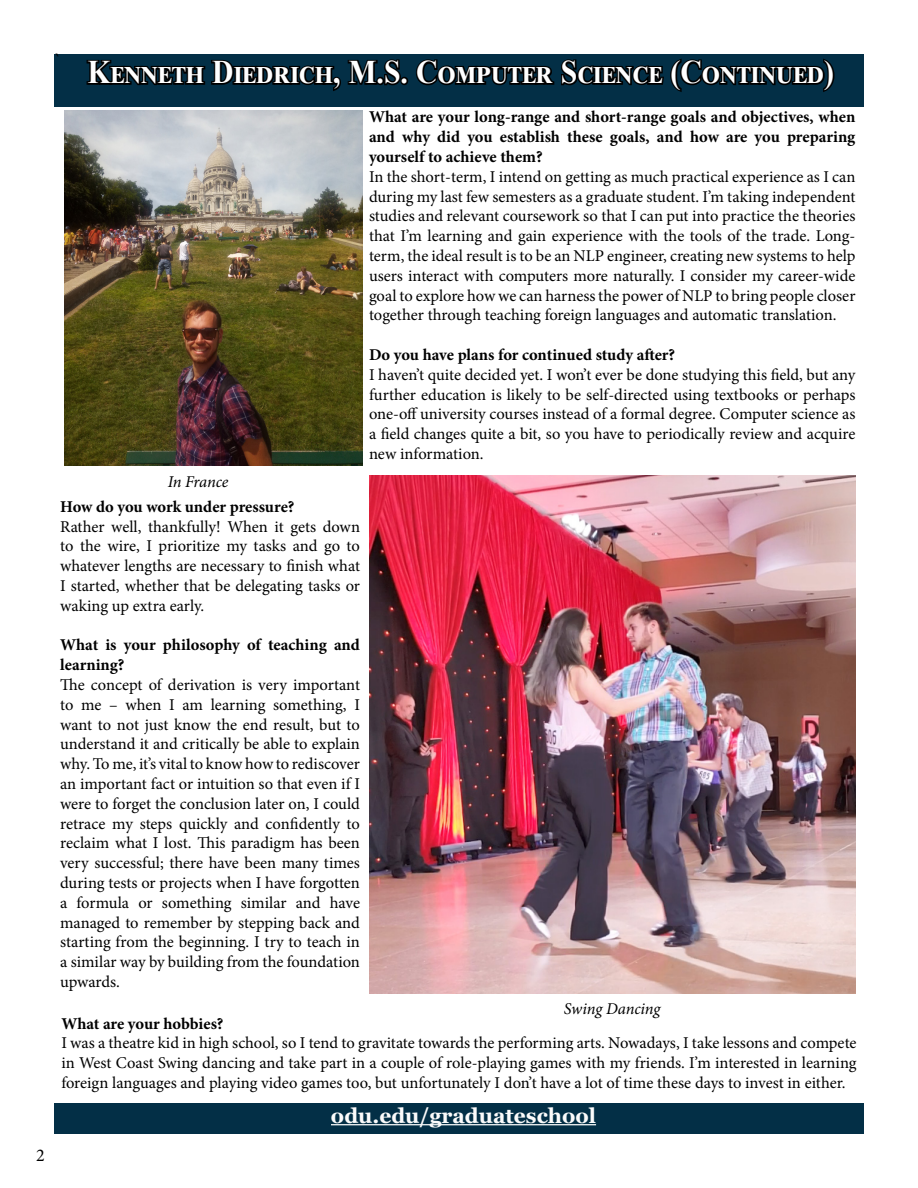
<style>
.page{position:relative;width:918px;height:1188px;background:#fff}
.page>*{position:absolute;margin:0;border:0;box-sizing:border-box;transform-origin:0 0}
.t1{font:700 33px "Times New Roman";color:#fff;scale:.9 1}
.t2{font:700 21px "Georgia";color:#fbfbfb}
.t3{font:18px "Minion Pro";color:#000}
.t4{font:18px "Times New Roman";color:#000}
.t5{font:16.5px/19.8px "Minion Pro";color:#000;text-align:justify}
.t6{font:700 16.5px/19.8px "Minion Pro";color:#000;text-align:justify}
.t7{font:italic 16.5px "Minion Pro";letter-spacing:-.015em;color:#000}
</style>
<div class="page">
<div style="left:54px;top:1103px;width:810px;height:31px;background:#032f46"></div>
<hr style="left:331px;top:1124px;width:265px;height:1px;background:#fbfbfb">
<div style="left:54px;top:54px;width:810px;height:52px;background:#032f46"></div>
<svg style="left:86px;top:58px;width:749px;height:34px"></svg>
<img style="left:64px;top:110px;width:298px;height:356px">
<img style="left:369px;top:476px;width:486px;height:518px">
<p class="t3" style="left:36px;top:1143px;width:10px">2</p>
<p class="t4" style="left:54px;top:48px;width:7px">`</p>
<h1 class="t1" style="left:87px;top:48px;width:831px">Kenneth Diedrich, M.S. Computer Science (Continued)</h1>
<p class="t6" style="left:369px;top:107px;width:488px">What are your long-range and short-range goals and objectives, when and why did you establish these goals, and how are you preparing yourself to achieve them?</p>
<p class="t5" style="left:369px;top:167px;width:488px">In the short-term, I intend on getting as much practical experience as I can during my last few semesters as a graduate student. I’m taking independent studies and relevant coursework so that I can put into practice the theories that I’m learning and gain experience with the tools of the trade. Long&shy;term, the ideal result is to be an NLP engineer, creating new systems to help users interact with computers more naturally. I consider my career-wide goal to explore how we can harness the power of NLP to bring people closer together through teaching foreign languages and automatic translation.</p>
<p class="t6" style="left:369px;top:345px;width:308px">Do you have plans for continued study after?</p>
<p class="t5" style="left:369px;top:365px;width:488px">I haven’t quite decided yet. I won’t ever be done studying this field, but any further education is likely to be self-directed using textbooks or perhaps one-off university courses instead of a formal degree. Computer science as a field changes quite a bit, so you have to periodically review and acquire new information.</p>
<p class="t7" style="left:168px;top:471px;width:62px">In France</p>
<p class="t6" style="left:60px;top:496px;width:236px">How do you work under pressure?</p>
<p class="t5" style="left:60px;top:517px;width:301px">Rather well, thankfully! When it gets down to the wire, I prioritize my tasks and go to whatever lengths are necessary to finish what I started, whether that be delegating tasks or waking up extra early.</p>
<p class="t6" style="left:60px;top:635px;width:301px">What is your philosophy of teaching and learning?</p>
<p class="t5" style="left:60px;top:675px;width:301px">The concept of derivation is very important to me – when I am learning something, I want to not just know the end result, but to understand it and critically be able to explain why. To me, it’s vital to know how to rediscover an important fact or intuition so that even if I were to forget the conclusion later on, I could retrace my steps quickly and confidently to reclaim what I lost. This paradigm has been very successful; there have been many times during tests or projects when I have forgotten a formula or something similar and have managed to remember by stepping back and starting from the beginning. I try to teach in a similar way by building from the foundation upwards.</p>
<p class="t6" style="left:61px;top:1013px;width:164px">What are your hobbies?</p>
<p class="t5" style="left:61px;top:1033px;width:797px">I was a theatre kid in high school, so I tend to gravitate towards the performing arts. Nowadays, I take lessons and compete in West Coast Swing dancing and take part in a couple of role-playing games with my friends. I’m interested in learning foreign languages and playing video games too, but unfortunately I don’t have a lot of time these days to invest in either.</p>
<p class="t7" style="left:564px;top:997px;width:98px">Swing Dancing</p>
<p class="t2" style="left:331px;top:1102px;width:267px">odu.edu/graduateschool</p>
</div>
